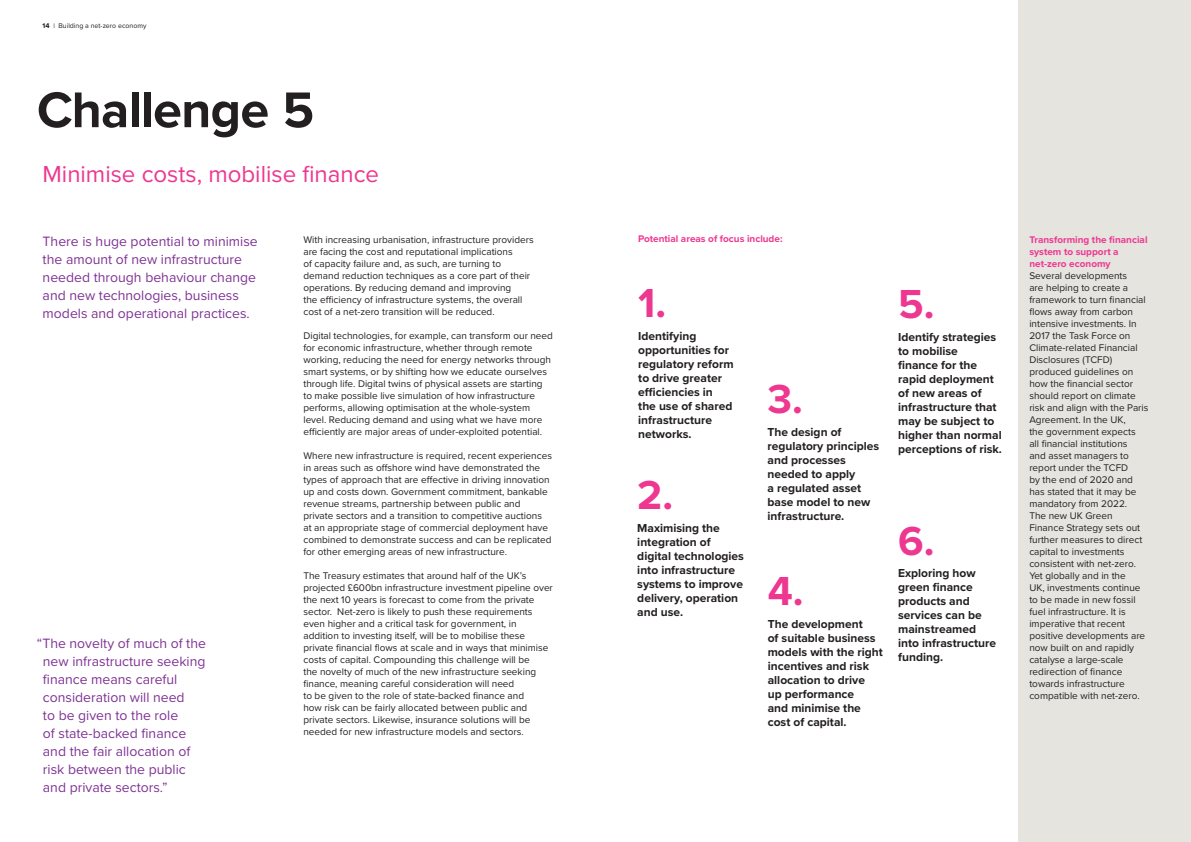
<style>
.page{position:relative;width:1191px;height:842px;background:#fff}
.page>*{position:absolute;margin:0;border:0;box-sizing:border-box;transform-origin:0 0}
.t1{font:700 52px "Proxima Nova";letter-spacing:-.015em;color:#231f20}
.t2{font:700 42px "Proxima Nova";color:#ed3790}
.t3{font:24px "Proxima Nova";color:#ed3790}
.t4{font:14px/18px "Proxima Nova";color:#7f3394}
.t5{font:700 12px/14px "Proxima Nova";color:#231f20}
.t6{font:10px/12px "Proxima Nova";color:#231f20}
.t7{font:700 10px/12px "Proxima Nova";color:#ed3790}
.t8{font:7px "Proxima Nova";color:#231f20}
.s1{font-weight:700}
.s2{font-weight:300}
</style>
<div class="page">
<div style="left:1018px;top:0;width:173px;height:842px;background:#e6e4df"></div>
<p class="t8" style="left:43px;top:21px;width:105px"><span class="s1">14</span> <span class="s2">I</span> Building a net-zero economy</p>
<h1 class="t1" style="left:37px;top:79px;width:279px">Challenge 5</h1>
<h3 class="t3" style="left:43px;top:160px;width:338px">Minimise costs, mobilise finance</h3>
<h3 class="t4" style="left:43px;top:232px;width:217px">There is huge potential to minimise the amount of new infrastructure needed through behaviour change and new technologies, business models and operational practices.</h3>
<p class="t6" style="left:303px;top:234px;width:232px">With increasing urbanisation, infrastructure providers are facing the cost and reputational implications<br>of capacity failure and, as such, are turning to demand reduction techniques as a core part of their operations. By reducing demand and improving<br>the efficiency of infrastructure systems, the overall cost of a net-zero transition will be reduced.</p>
<p class="t6" style="left:303px;top:330px;width:251px">Digital technologies, for example, can transform our need for economic infrastructure, whether through remote working, reducing the need for energy networks through smart systems, or by shifting how we educate ourselves through life. Digital twins of physical assets are starting to make possible live simulation of how infrastructure performs, allowing optimisation at the whole-system level. Reducing demand and using what we have more efficiently are major areas of under-exploited potential.</p>
<p class="t6" style="left:303px;top:450px;width:250px">Where new infrastructure is required, recent experiences in areas such as offshore wind have demonstrated the types of approach that are effective in driving innovation up and costs down. Government commitment, bankable revenue streams, partnership between public and private sectors and a transition to competitive auctions at an appropriate stage of commercial deployment have combined to demonstrate success and can be replicated for other emerging areas of new infrastructure.</p>
<p class="t6" style="left:303px;top:570px;width:251px">The Treasury estimates that around half of the UK’s projected £600bn infrastructure investment pipeline over the next 10 years is forecast to come from the private sector. Net-zero is likely to push these requirements even higher and a critical task for government, in addition to investing itself, will be to mobilise these private financial flows at scale and in ways that minimise costs of capital. Compounding this challenge will be<br>the novelty of much of the new infrastructure seeking finance, meaning careful consideration will need<br>to be given to the role of state-backed finance and<br>how risk can be fairly allocated between public and private sectors. Likewise, insurance solutions will be needed for new infrastructure models and sectors.</p>
<h3 class="t4" style="left:43px;top:634px;width:165px;text-indent:-6px">“The novelty of much of the new infrastructure seeking finance means careful consideration will need<br>to be given to the role<br>of state-backed finance and the fair allocation of risk between the public and private sectors.”</h3>
<p class="t7" style="left:638px;top:234px;width:146px">Potential areas of focus include:</p>
<h2 class="t2" style="left:638px;top:278px;width:30px">1.</h2>
<p class="t5" style="left:638px;top:329px;width:97px">Identifying opportunities for regulatory reform to drive greater efficiencies in<br>the use of shared infrastructure networks.</p>
<h2 class="t2" style="left:637px;top:470px;width:37px">2.</h2>
<p class="t5" style="left:637px;top:521px;width:108px">Maximising the integration of digital technologies into infrastructure systems to improve delivery, operation and use.</p>
<h2 class="t2" style="left:767px;top:374px;width:37px">3.</h2>
<p class="t5" style="left:767px;top:425px;width:113px">The design of regulatory principles and processes needed to apply<br>a regulated asset base model to new</p>
<p class="t5" style="left:767px;top:509px;width:78px">infrastructure.</p>
<h2 class="t2" style="left:767px;top:566px;width:37px">4.</h2>
<p class="t5" style="left:767px;top:617px;width:117px">The development<br>of suitable business models with the right incentives and risk allocation to drive<br>up performance<br>and minimise the cost of capital.</p>
<h2 class="t2" style="left:898px;top:279px;width:38px">5.</h2>
<p class="t5" style="left:898px;top:330px;width:105px">Identify strategies to mobilise<br>finance for the rapid deployment of new areas of infrastructure that may be subject to higher than normal perceptions of risk.</p>
<h2 class="t2" style="left:898px;top:516px;width:38px">6.</h2>
<p class="t5" style="left:898px;top:567px;width:99px">Exploring how green finance products and services can be mainstreamed into infrastructure funding.</p>
<p class="t7" style="left:1029px;top:234px;width:120px">Transforming the financial system to support a net-zero economy</p>
<p class="t6" style="left:1029px;top:270px;width:121px">Several developments<br>are helping to create a framework to turn financial flows away from carbon intensive investments. In<br>2017 the Task Force on<br>Climate-related Financial<br>Disclosures (TCFD) produced guidelines on how the financial sector should report on climate risk and align with the Paris<br>Agreement. In the UK,<br>the government expects<br>all financial institutions<br>and asset managers to report under the TCFD<br>by the end of 2020 and has stated that it may be mandatory from 2022.<br>The new UK Green<br>Finance Strategy sets out further measures to direct capital to investments consistent with net-zero.<br>Yet globally and in the<br>UK, investments continue to be made in new fossil fuel infrastructure. It is imperative that recent positive developments are now built on and rapidly catalyse a large-scale redirection of finance towards infrastructure compatible with net-zero.</p>
</div>
